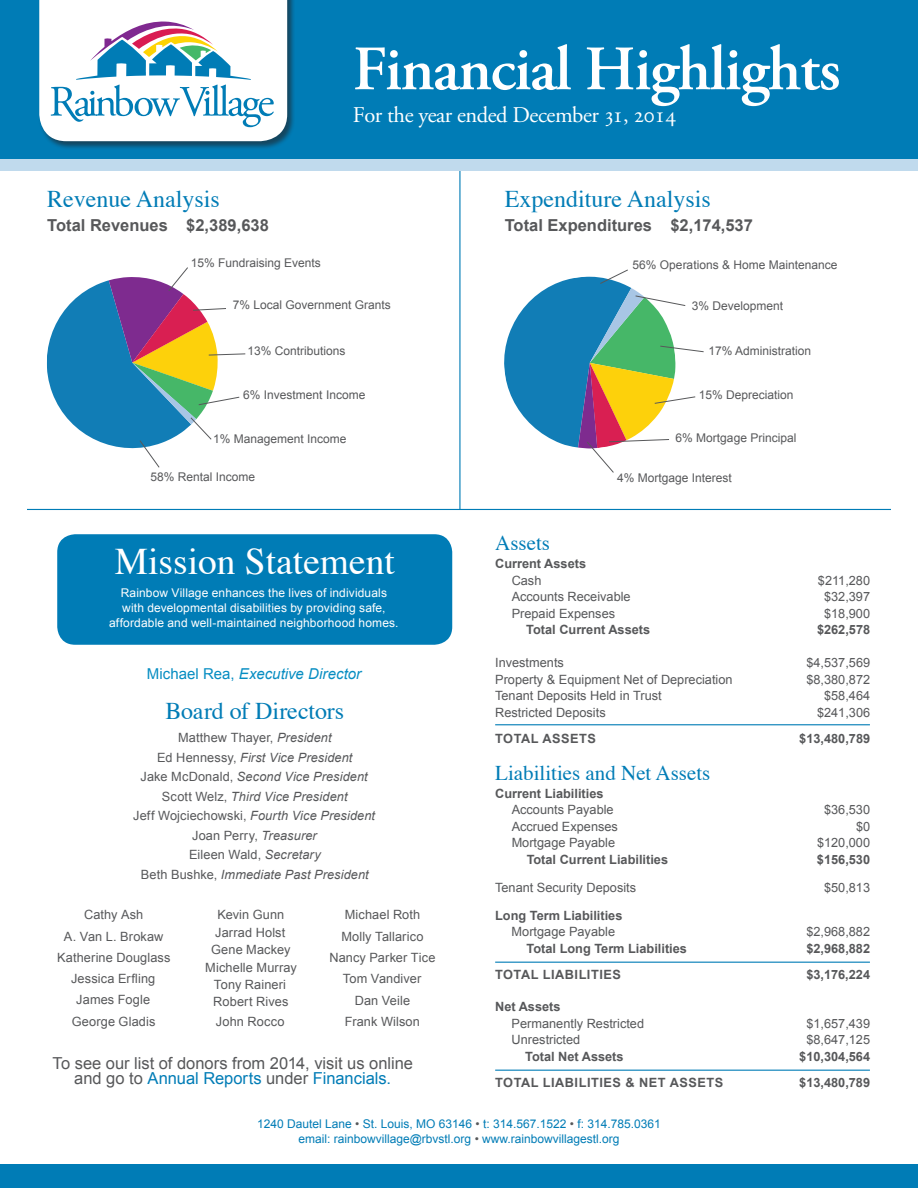
<style>
.page{position:relative;width:918px;height:1188px;background:#fff}
.page>*{position:absolute;margin:0;border:0;box-sizing:border-box;transform-origin:0 0}
.t1{font:600 63px "Adobe Garamond Pro";letter-spacing:-.02em;color:#fff}
.t2{font:37.5px "Times";color:#fff}
.t3{font:24px "Times";color:#007cb6}
.t4{font:22.5px "Adobe Garamond Pro";letter-spacing:-.02em;color:#fff}
.t5{font:21px "Times";color:#007cb6}
.t6{font:16.5px/15px "Arial";color:#57585a;text-align:center}
.t7{font:700 16.5px "Arial";color:#57585a}
.t8{font:italic 15px "Arial";letter-spacing:.005em;color:#068dc2}
.t9{font:12.75px/21.3px "Arial";color:#57585a;text-align:center}
.t10{font:italic 12.75px/19.5px "Arial";letter-spacing:.01em;color:#57585a;text-align:center}
.t11{font:700 12.75px "Arial";color:#57585a}
.t12{font:12.75px "Arial";color:#57585a}
.t13{font:700 12.75px "Arial";color:#57585a}
.t14{font:700 12.75px "Arial";letter-spacing:.04em;color:#57585a}
.t15{font:12px "Arial";color:#57585a}
.t16{font:12px/15px "Arial";letter-spacing:.01em;color:#fff;text-align:center}
.t17{font:12px/15px "Arial";color:#007cb6;text-align:center}
.s1{font-style:normal}
.s2{color:#007cb6}
.s3{font-style:inherit}
.s4{color:#57585a}
</style>
<div class="page">
<hr style="left:459px;top:150px;width:1px;height:359px;background:#007cb6">
<div style="left:0;top:0;width:918px;height:165px;background:#007cb6"></div>
<div style="left:0;top:160px;width:918px;height:11px;background:#c0daed"></div>
<div style="left:38px;top:0;width:257px;height:150px;background:#231f20;opacity:.58"></div>
<hr style="left:495px;top:724px;width:375px;height:1px;background:#007cb6">
<hr style="left:27px;top:509px;width:864px;height:1px;background:#007cb6">
<svg style="left:47px;top:267px;width:199px;height:201px"></svg>
<div style="left:57px;top:534px;width:395px;height:111px;background:#007cb6;border-radius:18px"></div>
<svg style="left:504px;top:269px;width:200px;height:204px"></svg>
<hr style="left:495px;top:962px;width:375px;height:1px;background:#007cb6">
<hr style="left:495px;top:1070px;width:375px;height:1px;background:#007cb6">
<div style="left:0;top:1164px;width:918px;height:24px;background:#007cb6"></div>
<svg style="left:39px;top:0;width:248px;height:141px;background:#d0e2eb"></svg>
<h1 class="t1" style="left:353px;top:33px;width:489px">Financial Highlights</h1>
<h3 class="t4" style="left:353px;top:102px;width:325px">For the year ended December 31, 2014</h3>
<h3 class="t3" style="left:47px;top:176px;width:174px">Revenue Analysis</h3>
<p class="t7" style="left:47px;top:214px;width:223px">Total Revenues $2,389,638</p>
<p class="t15" style="left:191px;top:255px;width:132px">15% Fundraising Events</p>
<p class="t15" style="left:233px;top:297px;width:160px">7% Local Government Grants</p>
<p class="t15" style="left:248px;top:343px;width:100px">13% Contributions</p>
<p class="t15" style="left:243px;top:387px;width:124px">6% Investment Income</p>
<p class="t15" style="left:213px;top:430px;width:135px">1% Management Income</p>
<p class="t15" style="left:150px;top:469px;width:106px">58% Rental Income</p>
<h2 class="t2" style="left:115px;top:526px;width:282px">Mission Statement</h2>
<p class="t16" style="left:109px;top:585px;width:291px">Rainbow Village enhances the lives of individuals with developmental disabilities by providing safe, affordable and well-maintained neighborhood homes.</p>
<p class="t8" style="left:147px;top:664px;width:216px"><span class="s1">Michael Rea,</span> Executive Director</p>
<h3 class="t3" style="left:166px;top:688px;width:180px">Board of Directors</h3>
<p class="t10" style="left:133px;top:728px;width:243px"><span class="s1">Matthew Thayer,</span> President<br><span class="s1">Ed Hennessy,</span> First Vice President<br><span class="s1">Jake McDonald,</span> Second Vice President<br><span class="s1">Scott Welz,</span> Third Vice President<br><span class="s1">Jeff Wojciechowski,</span> Fourth Vice President<br><span class="s1">Joan Perry,</span> Treasurer<br><span class="s1">Eileen Wald,</span> Secretary<br><span class="s1">Beth Bushke,</span> Immediate Past President</p>
<p class="t9" style="left:57px;top:904px;width:115px">Cathy Ash<br>A. Van L. Brokaw<br>Katherine Douglass<br>Jessica Erfling<br>James Fogle<br>George Gladis</p>
<p class="t9" style="left:205px;top:906px;width:93px;line-height:17.4px">Kevin Gunn<br>Jarrad Holst<br>Gene Mackey<br>Michelle Murray<br>Tony Raineri<br>Robert Rives</p>
<p class="t9" style="left:329px;top:904px;width:108px">Michael Roth<br>Molly Tallarico<br>Nancy Parker Tice<br>Tom Vandiver<br>Dan Veile<br>Frank Wilson</p>
<p class="t9" style="left:216px;top:1011px;width:70px">John Rocco</p>
<p class="t6" style="left:52px;top:1056px;width:362px">To see our list of donors from 2014, visit us online and go to <span class="s2">Annual Reports</span> under <span class="s2">Financials.</span></p>
<h3 class="t3" style="left:505px;top:176px;width:207px">Expenditure Analysis</h3>
<p class="t7" style="left:505px;top:214px;width:250px">Total Expenditures $2,174,537</p>
<p class="t15" style="left:633px;top:257px;width:206px">56% Operations &amp; Home Maintenance</p>
<p class="t15" style="left:692px;top:298px;width:93px">3% Development</p>
<p class="t15" style="left:709px;top:343px;width:104px">17% Administration</p>
<p class="t15" style="left:699px;top:387px;width:96px">15% Depreciation</p>
<p class="t15" style="left:676px;top:430px;width:122px">6% Mortgage Principal</p>
<p class="t15" style="left:617px;top:470px;width:116px">4% Mortgage Interest</p>
<h3 class="t5" style="left:495px;top:524px;width:56px">Assets</h3>
<p class="t11" style="left:495px;top:555px;width:92px">Current Assets</p>
<p class="t9" style="left:512px;top:570px;width:31px">Cash</p>
<p class="t12" style="left:818px;top:572px;width:54px">$211,280</p>
<p class="t9" style="left:512px;top:586px;width:121px">Accounts Receivable</p>
<p class="t12" style="left:824px;top:588px;width:48px">$32,397</p>
<p class="t9" style="left:512px;top:603px;width:105px">Prepaid Expenses</p>
<p class="t12" style="left:824px;top:605px;width:48px">$18,900</p>
<p class="t11" style="left:526px;top:621px;width:125px">Total Current Assets</p>
<p class="t13" style="left:817px;top:621px;width:55px">$262,578</p>
<p class="t9" style="left:495px;top:652px;width:70px">Investments</p>
<p class="t12" style="left:806px;top:654px;width:65px">$4,537,569</p>
<p class="t9" style="left:495px;top:669px;width:239px">Property &amp; Equipment Net of Depreciation</p>
<p class="t12" style="left:806px;top:671px;width:65px">$8,380,872</p>
<p class="t9" style="left:495px;top:685px;width:168px">Tenant Deposits Held in Trust</p>
<p class="t12" style="left:824px;top:687px;width:48px">$58,464</p>
<p class="t9" style="left:495px;top:702px;width:112px">Restricted Deposits</p>
<p class="t12" style="left:817px;top:704px;width:55px">$241,306</p>
<p class="t14" style="left:495px;top:730px;width:102px">TOTAL ASSETS</p>
<p class="t13" style="left:799px;top:730px;width:72px">$13,480,789</p>
<h3 class="t5" style="left:495px;top:753px;width:217px">Liabilities and Net Assets</h3>
<p class="t11" style="left:495px;top:785px;width:110px">Current Liabilities</p>
<p class="t9" style="left:512px;top:799px;width:104px">Accounts Payable</p>
<p class="t12" style="left:824px;top:801px;width:48px">$36,530</p>
<p class="t9" style="left:512px;top:816px;width:108px">Accrued Expenses</p>
<p class="t12" style="left:856px;top:818px;width:16px">$0</p>
<p class="t9" style="left:512px;top:832px;width:105px">Mortgage Payable</p>
<p class="t12" style="left:817px;top:834px;width:55px">$120,000</p>
<p class="t11" style="left:527px;top:851px;width:143px">Total Current Liabilities</p>
<p class="t13" style="left:817px;top:851px;width:55px">$156,530</p>
<p class="t9" style="left:495px;top:877px;width:143px">Tenant Security Deposits</p>
<p class="t12" style="left:824px;top:879px;width:48px">$50,813</p>
<p class="t11" style="left:495px;top:907px;width:129px">Long Term Liabilities</p>
<p class="t9" style="left:512px;top:921px;width:105px">Mortgage Payable</p>
<p class="t12" style="left:806px;top:924px;width:65px">$2,968,882</p>
<p class="t11" style="left:527px;top:940px;width:162px">Total Long Term Liabilities</p>
<p class="t13" style="left:806px;top:940px;width:65px">$2,968,882</p>
<p class="t14" style="left:495px;top:966px;width:127px">TOTAL LIABILITIES</p>
<p class="t13" style="left:806px;top:966px;width:65px">$3,176,224</p>
<p class="t11" style="left:495px;top:998px;width:67px">Net Assets</p>
<p class="t9" style="left:512px;top:1013px;width:134px">Permanently Restricted</p>
<p class="t12" style="left:806px;top:1015px;width:65px">$1,657,439</p>
<p class="t9" style="left:512px;top:1029px;width:70px">Unrestricted</p>
<p class="t12" style="left:806px;top:1032px;width:65px">$8,647,125</p>
<p class="t11" style="left:525px;top:1048px;width:100px">Total Net Assets</p>
<p class="t13" style="left:799px;top:1048px;width:72px">$10,304,564</p>
<p class="t14" style="left:495px;top:1074px;width:230px">TOTAL LIABILITIES &amp; NET ASSETS</p>
<p class="t13" style="left:799px;top:1074px;width:72px">$13,480,789</p>
<p class="t17" style="left:257px;top:1116px;width:405px"><span class="s3">1240</span> Dautel Lane <span class="s4">•</span> St. Louis, MO <span class="s3">63146</span> <span class="s4">•</span> t: <span class="s3">314.567.1522</span> <span class="s4">•</span> f: <span class="s3">314.785.0361 </span>email: rainbowvillage@rbvstl.org <span class="s4">•</span> www.rainbowvillagestl.org</p>
</div>
